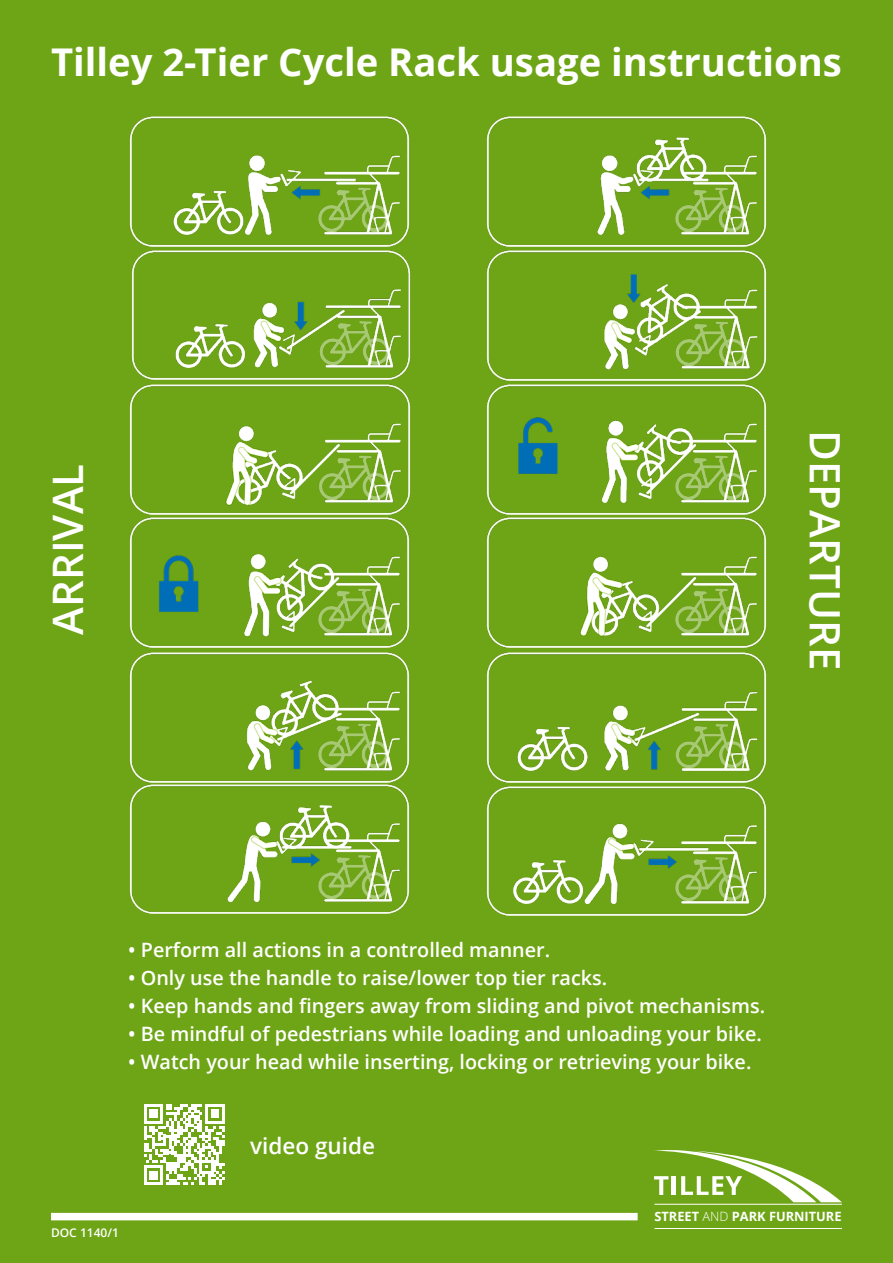
<style>
.page{position:relative;width:893px;height:1263px;background:#6ea516}
.page>*{position:absolute;margin:0;border:0;box-sizing:border-box;transform-origin:0 0}
.heading{font:600 42px "Open Sans";color:#fff}
.heading-2{font:700 38.25px "Open Sans";color:#fff}
.t1{font:600 22.5px "Open Sans";color:#fff}
.Body{font:600 19.8px "Open Sans";color:#fff}
.Subber{font:700 12.75px "Open Sans";color:#fff}
.Body-2{font:600 12px "Open Sans";color:#fff}
.s1{font-weight:300}
</style>
<div class="page">
<svg style="left:654px;top:1150px;width:188px;height:52px"></svg>
<hr style="left:654px;top:1204px;width:188px;height:1px;background:#fff">
<hr style="left:654px;top:1228px;width:188px;height:1px;background:#fff">
<div style="left:51px;top:1213px;width:587px;height:7px;background:#fff"></div>
<svg style="left:144px;top:1104px;width:81px;height:81px"></svg>
<img style="left:129px;top:117px;width:281px;height:129px">
<img style="left:131px;top:251px;width:280px;height:128px">
<img style="left:129px;top:385px;width:282px;height:129px">
<img style="left:129px;top:518px;width:281px;height:129px">
<img style="left:129px;top:652px;width:281px;height:130px">
<img style="left:129px;top:784px;width:281px;height:129px">
<img style="left:486px;top:786px;width:281px;height:130px">
<img style="left:486px;top:117px;width:281px;height:129px">
<img style="left:486px;top:251px;width:281px;height:129px">
<img style="left:486px;top:385px;width:281px;height:129px">
<img style="left:486px;top:518px;width:281px;height:129px">
<img style="left:486px;top:652px;width:281px;height:130px">
<p class="heading-2" style="left:51px;top:35px;width:792px">Tilley 2-Tier Cycle Rack usage instructions</p>
<p class="heading" style="left:39px;top:635px;width:172px;rotate:-90deg">ARRIVAL</p>
<p class="heading" style="left:854px;top:430px;width:241px;rotate:90deg">DEPARTURE</p>
<p class="Body" style="left:128px;top:936px;width:423px">• Perform all actions in a controlled manner.</p>
<p class="Body" style="left:128px;top:964px;width:480px">• Only use the handle to raise/lower top tier racks.</p>
<p class="Body" style="left:128px;top:992px;width:638px">• Keep hands and fingers away from sliding and pivot mechanisms.</p>
<p class="Body" style="left:128px;top:1020px;width:635px">• Be mindful of pedestrians while loading and unloading your bike.</p>
<p class="Body" style="left:128px;top:1048px;width:625px">• Watch your head while inserting, locking or retrieving your bike.</p>
<p class="Body-2" style="left:51px;top:1224px;width:69px">DOC 1140/1</p>
<p class="t1" style="left:250px;top:1130px;width:126px">video guide</p>
<p class="Subber" style="left:654px;top:1207px;width:189px">STREET <span class="s1">AND</span> PARK FURNITURE</p>
</div>
